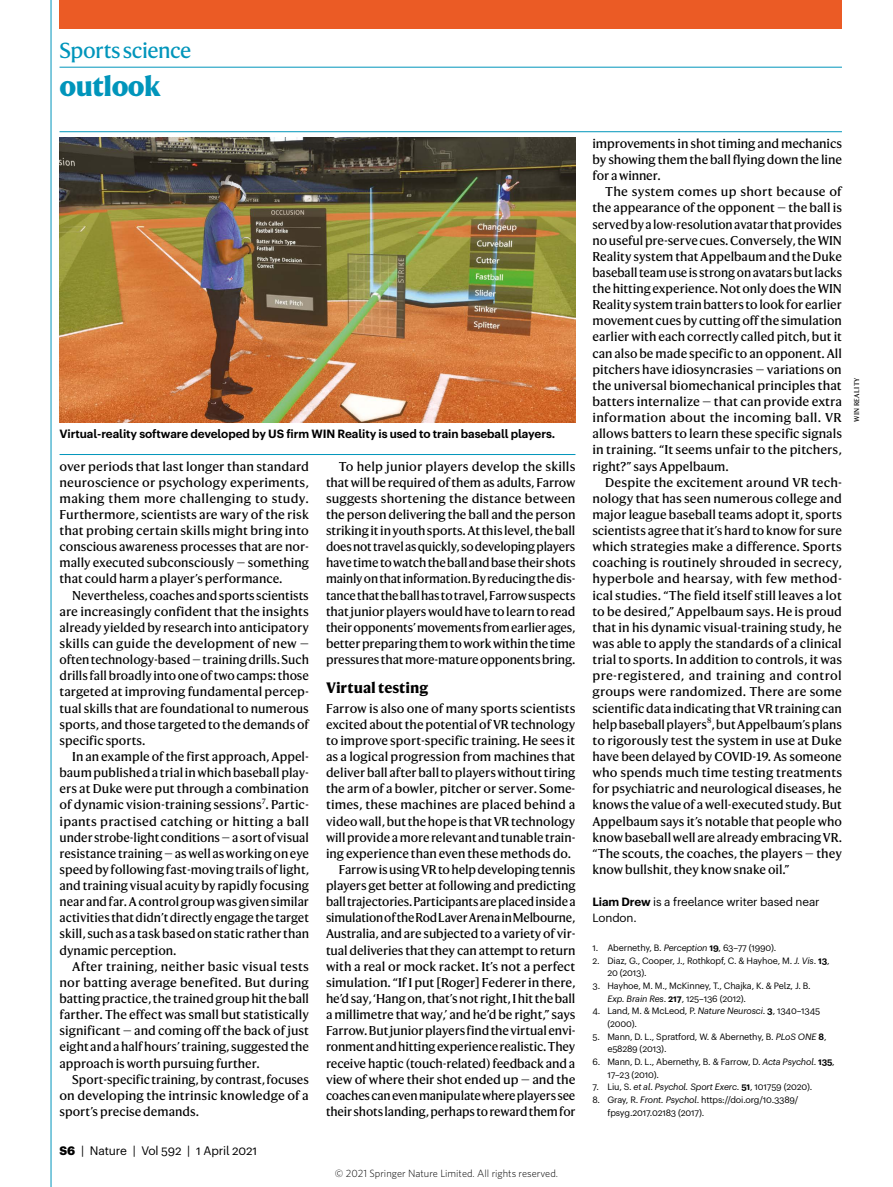
<style>
.page{position:relative;width:893px;height:1187px;background:#fff}
.page>*{position:absolute;margin:0;border:0;box-sizing:border-box;transform-origin:0 0}
.t1{font:800 27px "Harding";letter-spacing:-.02em;color:#0095bb}
.t2{font:21px "Harding Text";letter-spacing:-.025em;color:#0095bb}
.t3{font:700 14.7px "Harding Text";color:#000}
.t4{font:12.3px/16.2px "Harding Text";letter-spacing:-.005em;color:#000;text-align:justify}
.t5{font:12px "Graphik Naturel";letter-spacing:-.01em;color:#000}
.t6{font:600 11.7px "Graphik Naturel";letter-spacing:-.005em;color:#000}
.t7{font:11.7px/16px "Graphik Naturel";letter-spacing:-.01em;color:#000}
.t8{font:300 10.5px "Whitney";color:#000}
.t9{font:9px/12.6px "Graphik Naturel";letter-spacing:-.015em;color:#000}
.t10{font:6.75px "Harding Text";letter-spacing:.05em;color:#000}
.s1{font-weight:700}
.s2{font-weight:600}
.s3{font-style:italic}
</style>
<div class="page">
<img style="left:60px;top:138px;width:515px;height:284px">
<hr style="left:60px;top:454px;width:515px;height:1px;background:#0095bb">
<hr style="left:51px;top:0;width:1px;height:1186px;background:#0095bb">
<hr style="left:60px;top:67px;width:782px;height:1px;background:#0095bb">
<hr style="left:60px;top:131px;width:782px;height:1px;background:#0095bb">
<div style="left:60px;top:0;width:782px;height:29px;background:#eb5b25"></div>
<h2 class="t2" style="left:60px;top:37px;width:133px">Sports science</h2>
<h1 class="t1" style="left:60px;top:70px;width:103px">outlook</h1>
<p class="t6" style="left:60px;top:425px;width:497px">Virtual-reality software developed by US firm WIN Reality is used to train baseball players.</p>
<p class="t4" style="left:60px;top:458px;width:251px">over periods that last longer than standard neuroscience or psychology experiments, making them more challenging to study.<br>Furthermore, scientists are wary of the risk that probing certain skills might bring into conscious awareness processes that are nor&shy;mally executed subconsciously — something that could harm a player’s performance.</p>
<p class="t4" style="left:60px;top:587px;width:251px;text-indent:13px">Nevertheless, coaches and sports scientists are increasingly confident that the insights already yielded by research into anticipatory skills can guide the development of new — often technology-based — training drills. Such drills fall broadly into one of two camps: those targeted at improving fundamental percep&shy;tual skills that are foundational to numerous sports, and those targeted to the demands of specific sports.</p>
<p class="t4" style="left:60px;top:748px;width:251px;text-indent:13px">In an example of the first approach, Appel&shy;baum published a trial in which baseball play&shy;ers at Duke were put through a combination of dynamic vision-training sessions<sup>7</sup>. Partic&shy;ipants practised catching or hitting a ball under strobe-light conditions — a sort of visual resistance training — as well as working on eye speed by following fast-moving trails of light, and training visual acuity by rapidly focusing near and far. A control group was given similar activities that didn’t directly engage the target skill, such as a task based on static rather than dynamic perception.</p>
<p class="t4" style="left:60px;top:958px;width:251px;text-indent:13px">After training, neither basic visual tests nor batting average benefited. But during batting practice, the trained group hit the ball farther. The effect was small but statistically significant — and coming off the back of just eight and a half hours’ training, suggested the approach is worth pursuing further.</p>
<p class="t4" style="left:60px;top:1071px;width:251px;text-indent:13px">Sport-specific training, by contrast, focuses on developing the intrinsic knowledge of a sport’s precise demands.</p>
<p class="t5" style="left:60px;top:1141px;width:199px"><span class="s1">S6</span> | Nature | Vol 592 | 1 April 2021</p>
<p class="t4" style="left:326px;top:458px;width:251px;text-indent:13px">To help junior players develop the skills that will be required of them as adults, Farrow suggests shortening the distance between the person delivering the ball and the person striking it in youth sports. At this level, the ball does not travel as quickly, so developing players have time to watch the ball and base their shots mainly on that information. By reducing the dis&shy;tance that the ball has to travel, Farrow suspects that junior players would have to learn to read their opponents’ movements from earlier ages, better preparing them to work within the time pressures that more-mature opponents bring.</p>
<p class="t3" style="left:326px;top:679px;width:104px">Virtual testing</p>
<p class="t4" style="left:326px;top:700px;width:251px">Farrow is also one of many sports scientists</p>
<p class="t4" style="left:326px;top:716px;width:251px">excited about the potential of VR technology</p>
<p class="t4" style="left:326px;top:732px;width:251px">to improve sport-specific training. He sees it</p>
<p class="t4" style="left:326px;top:748px;width:251px">as a logical progression from machines that</p>
<p class="t4" style="left:326px;top:764px;width:251px">deliver ball after ball to players without tiring</p>
<p class="t4" style="left:326px;top:780px;width:251px">the arm of a bowler, pitcher or server. Some-</p>
<p class="t4" style="left:326px;top:797px;width:251px">times, these machines are placed behind a</p>
<p class="t4" style="left:326px;top:813px;width:251px">video wall, but the hope is that VR technology</p>
<p class="t4" style="left:326px;top:829px;width:251px">will provide a more relevant and tunable train-</p>
<p class="t4" style="left:326px;top:845px;width:247px">ing experience than even these methods do.</p>
<p class="t4" style="left:339px;top:861px;width:238px">Farrow is using VR to help developing tennis</p>
<p class="t4" style="left:326px;top:877px;width:251px">players get better at following and predicting</p>
<p class="t4" style="left:326px;top:893px;width:251px">ball trajectories. Participants are placed inside a</p>
<p class="t4" style="left:326px;top:909px;width:251px">simulation of the Rod Laver Arena in Melbourne,</p>
<p class="t4" style="left:326px;top:926px;width:251px">Australia, and are subjected to a variety of vir-</p>
<p class="t4" style="left:326px;top:942px;width:251px">tual deliveries that they can attempt to return</p>
<p class="t4" style="left:326px;top:958px;width:251px">with a real or mock racket. It’s not a perfect</p>
<p class="t4" style="left:326px;top:974px;width:251px">simulation. “If I put [Roger] Federer in there,</p>
<p class="t4" style="left:326px;top:990px;width:251px">he’d say, ‘Hang on, that’s not right, I hit the ball</p>
<p class="t4" style="left:326px;top:1006px;width:251px">a millimetre that way,’ and he’d be right,” says</p>
<p class="t4" style="left:326px;top:1022px;width:251px">Farrow. But junior players find the virtual envi-</p>
<p class="t4" style="left:326px;top:1038px;width:251px">ronment and hitting experience realistic. They</p>
<p class="t4" style="left:326px;top:1055px;width:251px">receive haptic (touch-related) feedback and a</p>
<p class="t4" style="left:326px;top:1071px;width:251px">view of where their shot ended up — and the</p>
<p class="t4" style="left:326px;top:1087px;width:251px">coaches can even manipulate where players see</p>
<p class="t4" style="left:326px;top:1103px;width:251px">their shots landing, perhaps to reward them for</p>
<p class="t8" style="left:335px;top:1166px;width:225px">© 2021 Springer Nature Limited. All rights reserved.</p>
<p class="t4" style="left:592px;top:135px;width:251px">improvements in shot timing and mechanics by showing them the ball flying down the line for a winner.</p>
<p class="t4" style="left:592px;top:184px;width:251px;text-indent:13px">The system comes up short because of the appearance of the opponent — the ball is served by a low-resolution avatar that provides no useful pre-serve cues. Conversely, the WIN Reality system that Appelbaum and the Duke baseball team use is strong on avatars but lacks the hitting experience. Not only does the WIN Reality system train batters to look for earlier movement cues by cutting off the simulation earlier with each correctly called pitch, but it can also be made specific to an opponent. All pitchers have idiosyncrasies — variations on the universal biomechanical principles that batters internalize — that can provide extra information about the incoming ball. VR allows batters to learn these specific signals in training. “It seems unfair to the pitchers, right?” says Appelbaum.</p>
<p class="t4" style="left:592px;top:474px;width:251px;text-indent:13px">Despite the excitement around VR tech&shy;nology that has seen numerous college and major league baseball teams adopt it, sports scientists agree that it’s hard to know for sure which strategies make a difference. Sports coaching is routinely shrouded in secrecy, hyperbole and hearsay, with few method&shy;ical studies. “The field itself still leaves a lot to be desired,” Appelbaum says. He is proud that in his dynamic visual-training study, he was able to apply the standards of a clinical trial to sports. In addition to controls, it was pre-registered, and training and control groups were randomized. There are some scientific data indicating that VR training can help baseball players<sup>8</sup>, but Appelbaum’s plans to rigorously test the system in use at Duke have been delayed by COVID-19. As someone who spends much time testing treatments for psychiatric and neurological diseases, he knows the value of a well-executed study. But Appelbaum says it’s notable that people who know baseball well are already embracing VR. “The scouts, the coaches, the players — they know bullshit, they know snake oil.”</p>
<p class="t7" style="left:592px;top:893px;width:229px"><span class="s2">Liam Drew</span> is a freelance writer based near<br>London.</p>
<p class="t9" style="left:592px;top:940px;width:186px">1. Abernethy, B. <span class="s3">Perception</span> <span class="s2">19</span>, 63–77 (1990).</p>
<p class="t9" style="left:607px;top:953px;width:224px;text-indent:-15px">2. Diaz, G., Cooper, J., Rothkopf, C. &amp; Hayhoe, M. <span class="s3">J. Vis</span>. <span class="s2">13</span>,<br>20 (2013).</p>
<p class="t9" style="left:607px;top:978px;width:205px;text-indent:-15px">3. Hayhoe, M. M., McKinney, T., Chajka, K. &amp; Pelz, J. B.<br><span class="s3">Exp. Brain Res</span>. <span class="s2">217</span>, 125–136 (2012).</p>
<p class="t9" style="left:607px;top:1004px;width:214px;text-indent:-15px">4. Land, M. &amp; McLeod, P. <span class="s3">Nature Neurosci</span>. <span class="s2">3</span>, 1340–1345 (2000).</p>
<p class="t9" style="left:607px;top:1029px;width:221px;text-indent:-15px">5. Mann, D. L., Spratford, W. &amp; Abernethy, B. <span class="s3">PLoS ONE</span> <span class="s2">8</span>, e58289 (2013).</p>
<p class="t9" style="left:607px;top:1054px;width:229px;text-indent:-15px">6. Mann, D. L., Abernethy, B. &amp; Farrow, D. <span class="s3">Acta Psychol</span>. <span class="s2">135</span>,<br>17–23 (2010).</p>
<p class="t9" style="left:592px;top:1079px;width:221px">7. Liu, S. <span class="s3">et al</span>. <span class="s3">Psychol. Sport Exerc</span>. <span class="s2">51</span>, 101759 (2020).</p>
<p class="t9" style="left:607px;top:1092px;width:193px;text-indent:-15px">8. Gray, R. <span class="s3">Front. Psychol</span>. https://doi.org/10.3389/ fpsyg.2017.02183 (2017).</p>
<p class="t10" style="left:853px;top:422px;width:46px;rotate:-90deg">WIN REALITY</p>
</div>
